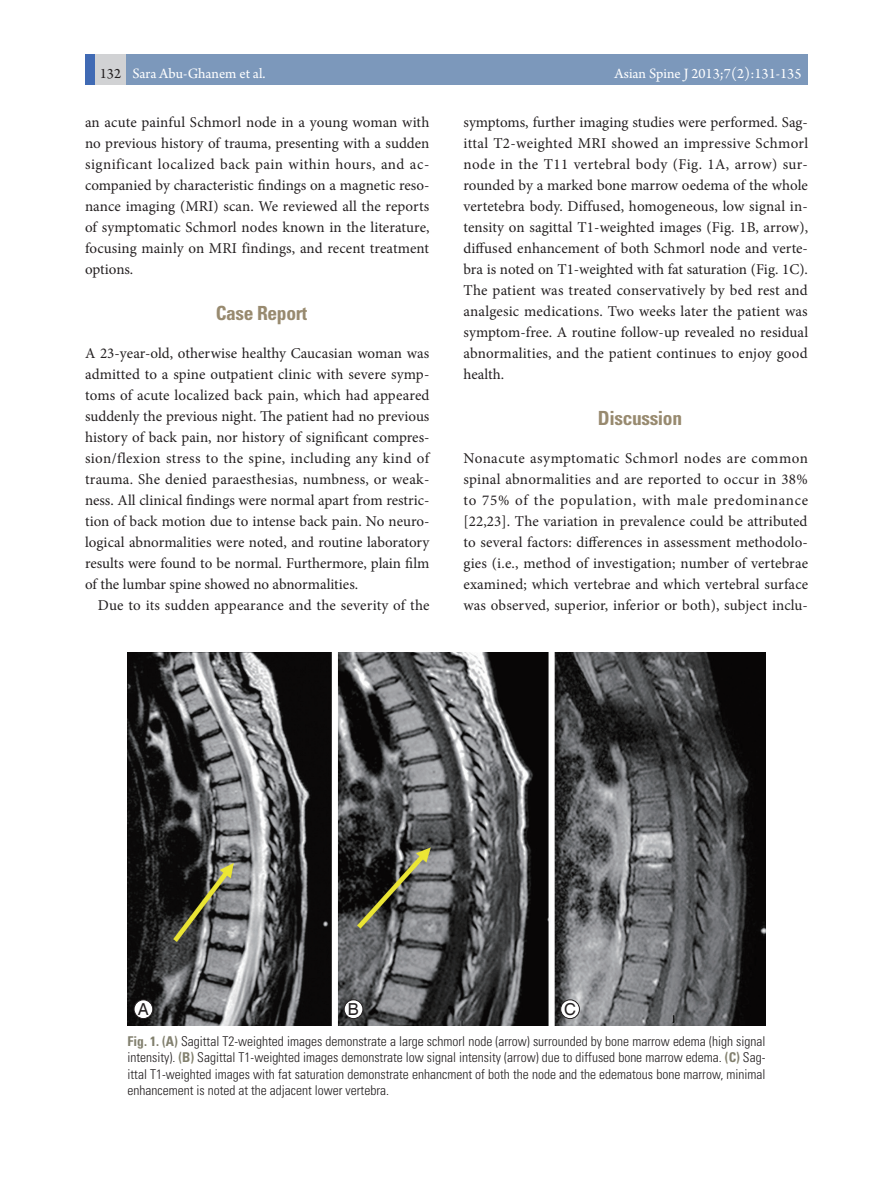
<style>
.page{position:relative;width:893px;height:1191px;background:#fff}
.page>*{position:absolute;margin:0;border:0;box-sizing:border-box;transform-origin:0 0}
.본문_대제목{font:700 condensed 19.5px "Univers LT Std";letter-spacing:-.02em;color:#988a6f}
.t1{font:16.5px "Helvetica";color:#231f20}
.본문_내용{font:15px/21px "Minion Pro";letter-spacing:.005em;color:#231f20;text-align:justify}
.본문_내용_첫문단{font:15px/21px "Minion Pro";color:#231f20;text-align:justify}
.t2{font:15px "Arno Pro";color:#fff}
.t3{font:15px "Arno Pro";color:#231f20}
.t4{font:300 condensed 13.5px/16.2px "Univers LT Std";color:#231f20;text-align:justify}
.s1{font-weight:700;color:#82806e}
</style>
<div class="page">
<div style="left:85px;top:54px;width:58px;height:30px;background:#d1d2d4"></div>
<div style="left:126px;top:54px;width:682px;height:30px;background:#7c98bb"></div>
<div style="left:85px;top:54px;width:10px;height:30px;background:#406ab4"></div>
<img style="left:127px;top:652px;width:638px;height:373px">
<div style="left:134px;top:999px;width:19px;height:19px;background:#fff;border-radius:50%"></div>
<div style="left:134px;top:999px;width:19px;height:19px;border:1px solid #231f20;border-radius:50%"></div>
<div style="left:344px;top:999px;width:19px;height:19px;background:#fff;border-radius:50%"></div>
<div style="left:344px;top:999px;width:19px;height:19px;border:1px solid #231f20;border-radius:50%"></div>
<div style="left:561px;top:999px;width:18px;height:19px;background:#fff;border-radius:50%"></div>
<div style="left:560px;top:999px;width:20px;height:19px;border:1px solid #231f20;border-radius:50%"></div>
<p class="t3" style="left:100px;top:65px;width:23px">132</p>
<p class="t2" style="left:133px;top:65px;width:135px">Sara Abu-Ghanem et al.</p>
<p class="t2" style="left:614px;top:65px;width:189px">Asian Spine J 2013;7(2):131-135</p>
<p class="본문_내용" style="left:85px;top:112px;width:346px">an acute painful Schmorl node in a young woman with no previous history of trauma, presenting with a sudden significant localized back pain within hours, and ac&shy;companied by characteristic findings on a magnetic reso&shy;nance imaging (MRI) scan. We reviewed all the reports of symptomatic Schmorl nodes known in the literature, focusing mainly on MRI findings, and recent treatment options.</p>
<p class="본문_대제목" style="left:216px;top:301px;width:93px">Case Report</p>
<p class="본문_내용_첫문단" style="left:85px;top:343px;width:346px">A 23-year-old, otherwise healthy Caucasian woman was admitted to a spine outpatient clinic with severe symp&shy;toms of acute localized back pain, which had appeared suddenly the previous night. The patient had no previous history of back pain, nor history of significant compres&shy;sion/flexion stress to the spine, including any kind of trauma. She denied paraesthesias, numbness, or weak&shy;ness. All clinical findings were normal apart from restric&shy;tion of back motion due to intense back pain. No neuro&shy;logical abnormalities were noted, and routine laboratory results were found to be normal. Furthermore, plain film of the lumbar spine showed no abnormalities.</p>
<p class="본문_내용" style="left:98px;top:595px;width:333px">Due to its sudden appearance and the severity of the</p>
<p class="본문_내용" style="left:463px;top:112px;width:346px">symptoms, further imaging studies were performed. Sag&shy;ittal T2-weighted MRI showed an impressive Schmorl node in the T11 vertebral body (Fig. 1A, arrow) sur&shy;rounded by a marked bone marrow oedema of the whole vertetebra body. Diffused, homogeneous, low signal in&shy;tensity on sagittal T1-weighted images (Fig. 1B, arrow), diffused enhancement of both Schmorl node and verte&shy;bra is noted on T1-weighted with fat saturation (Fig. 1C).<br>The patient was treated conservatively by bed rest and analgesic medications. Two weeks later the patient was symptom-free. A routine follow-up revealed no residual abnormalities, and the patient continues to enjoy good health.</p>
<p class="본문_대제목" style="left:598px;top:406px;width:86px">Discussion</p>
<p class="본문_내용_첫문단" style="left:463px;top:448px;width:346px">Nonacute asymptomatic Schmorl nodes are common spinal abnormalities and are reported to occur in 38% to 75% of the population, with male predominance [22,23]. The variation in prevalence could be attributed to several factors: differences in assessment methodolo&shy;gies (i.e., method of investigation; number of vertebrae examined; which vertebrae and which vertebral surface was observed, superior, inferior or both), subject inclu-</p>
<p class="t1" style="left:138px;top:999px;width:13px">A</p>
<p class="t1" style="left:348px;top:999px;width:13px">B</p>
<p class="t1" style="left:564px;top:999px;width:13px">C</p>
<p class="t4" style="left:127px;top:1033px;width:639px"><span class="s1">Fig. 1. (A)</span> Sagittal T2-weighted images demonstrate a large schmorl node (arrow) surrounded by bone marrow edema (high signal intensity). <span class="s1">(B)</span> Sagittal T1-weighted images demonstrate low signal intensity (arrow) due to diffused bone marrow edema. <span class="s1">(C)</span> Sag&shy;ittal T1-weighted images with fat saturation demonstrate enhancment of both the node and the edematous bone marrow, minimal enhancement is noted at the adjacent lower vertebra.</p>
</div>
